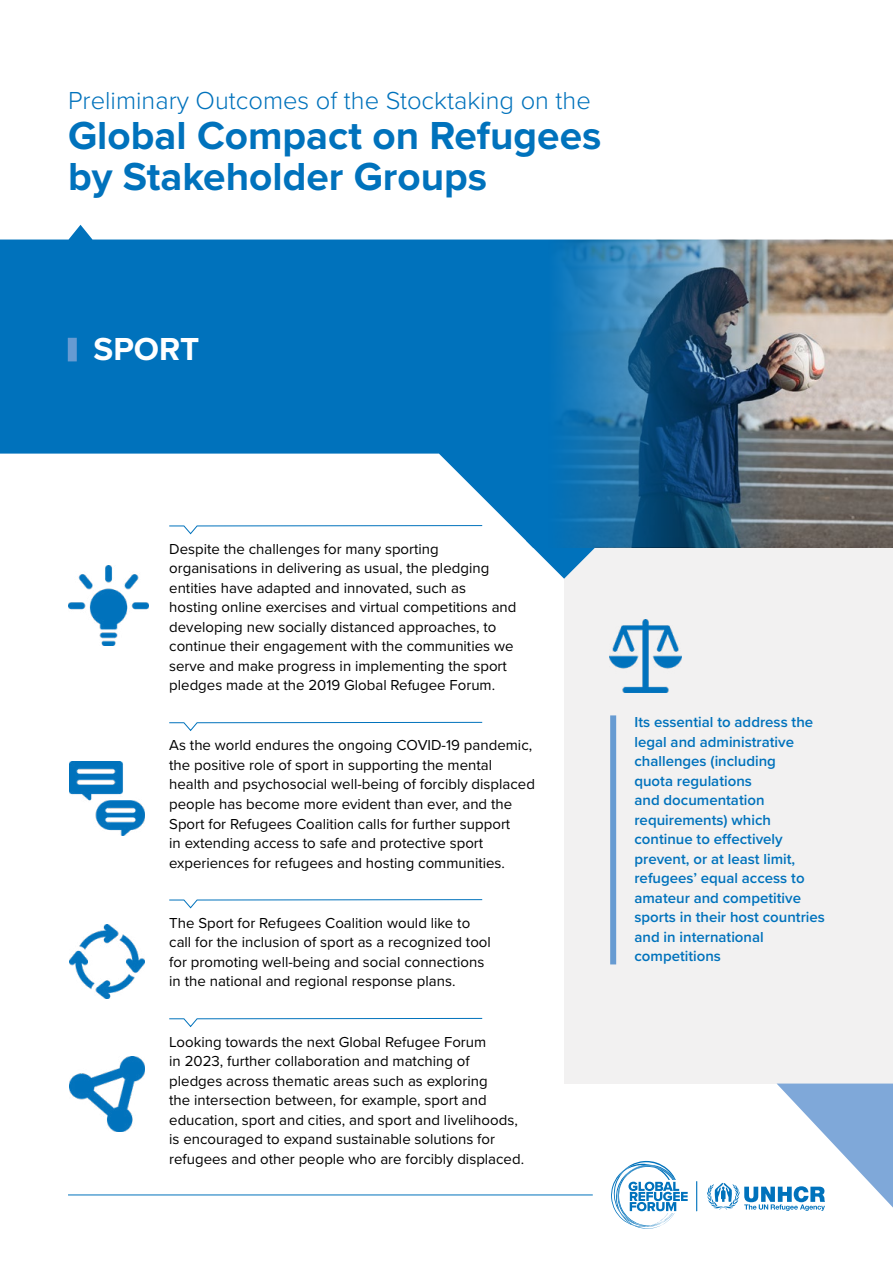
<style>
.page{position:relative;width:893px;height:1263px;background:#fff}
.page>*{position:absolute;margin:0;border:0;box-sizing:border-box;transform-origin:0 0}
.t1{font:700 40.5px/40.5px "Proxima Nova";color:#0072bc}
.Heading_2{font:700 33px "Proxima Nova";color:#fff}
.t2{font:300 25.5px "Proxima Nova";color:#0072bc}
.bullet_1{font:15px/19.5px "Proxima Nova";color:#000}
.olho{font:600 15px/19.5px "Proxima Nova";color:#0072bc}
</style>
<div class="page">
<div style="left:564px;top:447px;width:329px;height:636px;background:#f2f1f1"></div>
<svg style="left:0;top:240px;width:595px;height:339px;fill:#0072bc"></svg>
<img style="left:836px;top:240px;width:57px;height:308px">
<img style="left:526px;top:240px;width:310px;height:308px">
<svg style="left:0;top:224px;width:893px;height:16px"></svg>
<svg style="left:706px;top:1083px;width:187px;height:128px"></svg>
<hr style="left:696px;top:1181px;width:1px;height:30px;background:#0072bc">
<svg style="left:611px;top:1161px;width:77px;height:68px"></svg>
<hr style="left:68px;top:1194px;width:525px;height:1px;background:#0072bc">
<div style="left:68px;top:338px;width:9px;height:23px;background:#679bd2"></div>
<svg style="left:168px;top:525px;width:315px;height:10px"></svg>
<svg style="left:169px;top:722px;width:314px;height:9px"></svg>
<svg style="left:169px;top:899px;width:314px;height:10px"></svg>
<svg style="left:169px;top:1018px;width:314px;height:9px"></svg>
<div style="left:610px;top:715px;width:6px;height:249px;background:#679bd2"></div>
<img style="left:70px;top:1057px;width:74px;height:74px">
<img style="left:68px;top:565px;width:80px;height:80px">
<img style="left:70px;top:761px;width:74px;height:75px">
<img style="left:70px;top:924px;width:74px;height:75px">
<img style="left:609px;top:620px;width:72px;height:72px">
<h3 class="t2" style="left:68px;top:81px;width:524px">Preliminary Outcomes of the Stocktaking on the</h3>
<h1 class="t1" style="left:68px;top:114px;width:535px">Global Compact on Refugees by Stakeholder Groups</h1>
<p class="Heading_2" style="left:94px;top:324px;width:107px">SPORT</p>
<p class="bullet_1" style="left:169px;top:538px;width:349px">Despite the challenges for many sporting organisations in delivering as usual, the pledging entities have adapted and innovated, such as hosting online exercises and virtual competitions and developing new socially distanced approaches, to continue their engagement with the communities we serve and make progress in implementing the sport pledges made at the 2019 Global Refugee Forum.</p>
<p class="bullet_1" style="left:169px;top:735px;width:367px">As the world endures the ongoing COVID-19 pandemic, the positive role of sport in supporting the mental health and psychosocial well-being of forcibly displaced people has become more evident than ever, and the Sport for Refugees Coalition calls for further support<br>in extending access to safe and protective sport experiences for refugees and hosting communities.</p>
<p class="bullet_1" style="left:169px;top:912px;width:323px">The Sport for Refugees Coalition would like to call for the inclusion of sport as a recognized tool for promoting well-being and social connections in the national and regional response plans.</p>
<p class="bullet_1" style="left:169px;top:1031px;width:356px">Looking towards the next Global Refugee Forum<br>in 2023, further collaboration and matching of pledges across thematic areas such as exploring<br>the intersection between, for example, sport and education, sport and cities, and sport and livelihoods, is encouraged to expand sustainable solutions for refugees and other people who are forcibly displaced.</p>
<p class="olho" style="left:634px;top:712px;width:192px">Its essential to address the legal and administrative challenges (including<br>quota regulations<br>and documentation requirements) which continue to effectively prevent, or at least limit, refugees’ equal access to amateur and competitive sports in their host countries and in international competitions</p>
</div>
